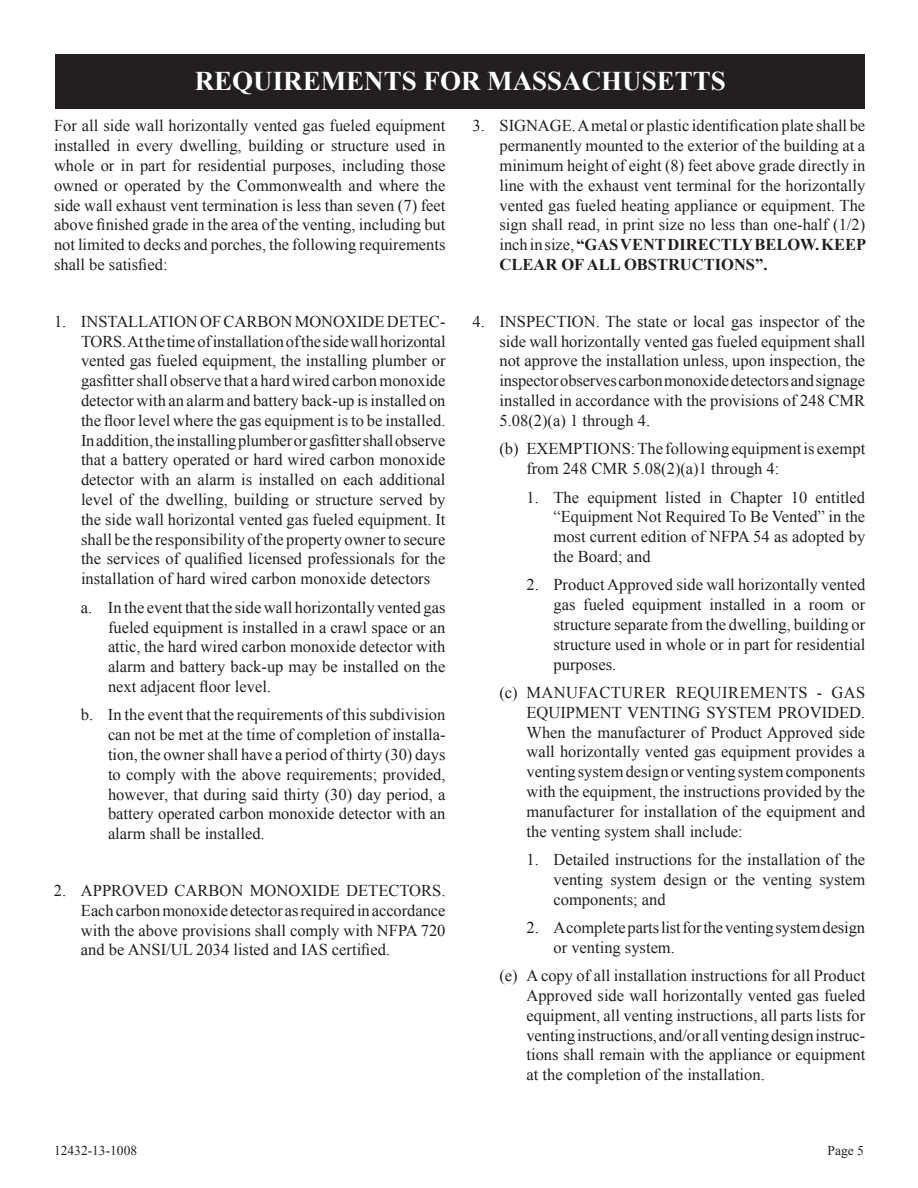
<style>
.page{position:relative;width:918px;height:1188px;background:#fff}
.page>*{position:absolute;margin:0;border:0;box-sizing:border-box;transform-origin:0 0}
.t1{font:700 27px "Times New Roman";color:#fff}
.t2{font:16.5px/19.8px "Times New Roman";color:#231f20;text-align:justify}
.t3{font:13.5px "Times New Roman";color:#231f20}
.s1{font-weight:700}
</style>
<div class="page">
<div style="left:55px;top:54px;width:810px;height:54px;background:#231f20"></div>
<h1 class="t1" style="left:195px;top:63px;width:533px">REQUIREMENTS FOR MASSACHUSETTS</h1>
<p class="t2" style="left:54px;top:116px;width:393px">For all side wall horizontally vented gas fueled equipment installed in every dwelling, building or structure used in whole or in part for residential purposes, including those owned or operated by the Commonwealth and where the side wall exhaust vent termination is less than seven (7) feet above finished grade in the area of the venting, including but not limited to decks and porches, the following requirements shall be satisfied:</p>
<p class="t2" style="left:499px;top:116px;width:368px;text-indent:-27px">3. SIGNAGE. A metal or plastic identification plate shall be permanently mounted to the exterior of the building at a minimum height of eight (8) feet above grade directly in line with the exhaust vent terminal for the horizontally vented gas fueled heating appliance or equipment. The sign shall read, in print size no less than one-half (1/2) inch in size, <span class="s1">“GAS VENT DIRECTLY BELOW. KEEP CLEAR OF ALL OBSTRUCTIONS”.</span></p>
<p class="t2" style="left:81px;top:311px;width:366px;text-indent:-27px">1. INSTALLATION OF CARBON MONOXIDE DETEC-TORS. At the time of installation of the side wall horizontal vented gas fueled equipment, the installing plumber or gasfitter shall observe that a hard wired carbon monoxide detector with an alarm and battery back-up is installed on the floor level where the gas equipment is to be installed.<br>In addition, the installing plumber or gasfitter shall observe that a battery operated or hard wired carbon monoxide detector with an alarm is installed on each additional level of the dwelling, building or structure served by the side wall horizontal vented gas fueled equipment. It shall be the responsibility of the property owner to secure the services of qualified licensed professionals for the installation of hard wired carbon monoxide detectors</p>
<p class="t2" style="left:108px;top:597px;width:339px;text-indent:-27px">a. In the event that the side wall horizontally vented gas fueled equipment is installed in a crawl space or an attic, the hard wired carbon monoxide detector with alarm and battery back-up may be installed on the next adjacent floor level.</p>
<p class="t2" style="left:108px;top:705px;width:339px;text-indent:-27px">b. In the event that the requirements of this subdivision can not be met at the time of completion of installa&shy;tion, the owner shall have a period of thirty (30) days to comply with the above requirements; provided, however, that during said thirty (30) day period, a battery operated carbon monoxide detector with an alarm shall be installed.</p>
<p class="t2" style="left:81px;top:880px;width:366px;text-indent:-27px">2. APPROVED CARBON MONOXIDE DETECTORS.<br>Each carbon monoxide detector as required in accordance with the above provisions shall comply with NFPA 720 and be ANSI/UL 2034 listed and IAS certified.</p>
<p class="t2" style="left:499px;top:311px;width:367px;text-indent:-27px">4. INSPECTION. The state or local gas inspector of the side wall horizontally vented gas fueled equipment shall not approve the installation unless, upon inspection, the inspector observes carbon monoxide detectors and signage installed in accordance with the provisions of 248 CMR 5.08(2)(a) 1 through 4.</p>
<p class="t2" style="left:526px;top:439px;width:340px;text-indent:-27px">(b) EXEMPTIONS: The following equipment is exempt from 248 CMR 5.08(2)(a)1 through 4:</p>
<p class="t2" style="left:553px;top:487px;width:313px;text-indent:-27px">1. The equipment listed in Chapter 10 entitled “Equipment Not Required To Be Vented” in the most current edition of NFPA 54 as adopted by the Board; and</p>
<p class="t2" style="left:554px;top:575px;width:313px;text-indent:-27px">2. Product Approved side wall horizontally vented gas fueled equipment installed in a room or structure separate from the dwelling, building or structure used in whole or in part for residential purposes.</p>
<p class="t2" style="left:526px;top:682px;width:340px;text-indent:-27px">(c) MANUFACTURER REQUIREMENTS - GAS EQUIPMENT VENTING SYSTEM PROVIDED.<br>When the manufacturer of Product Approved side wall horizontally vented gas equipment provides a venting system design or venting system components with the equipment, the instructions provided by the manufacturer for installation of the equipment and the venting system shall include:</p>
<p class="t2" style="left:553px;top:849px;width:313px;text-indent:-27px">1. Detailed instructions for the installation of the venting system design or the venting system components; and</p>
<p class="t2" style="left:554px;top:917px;width:313px;text-indent:-27px">2. A complete parts list for the venting system design or venting system.</p>
<p class="t2" style="left:526px;top:966px;width:340px;text-indent:-27px">(e) A copy of all installation instructions for all Product Approved side wall horizontally vented gas fueled equipment, all venting instructions, all parts lists for venting instructions, and/or all venting design instruc&shy;tions shall remain with the appliance or equipment at the completion of the installation.</p>
<p class="t3" style="left:54px;top:1142px;width:85px">12432-13-1008</p>
<p class="t3" style="left:828px;top:1142px;width:38px">Page 5</p>
</div>
